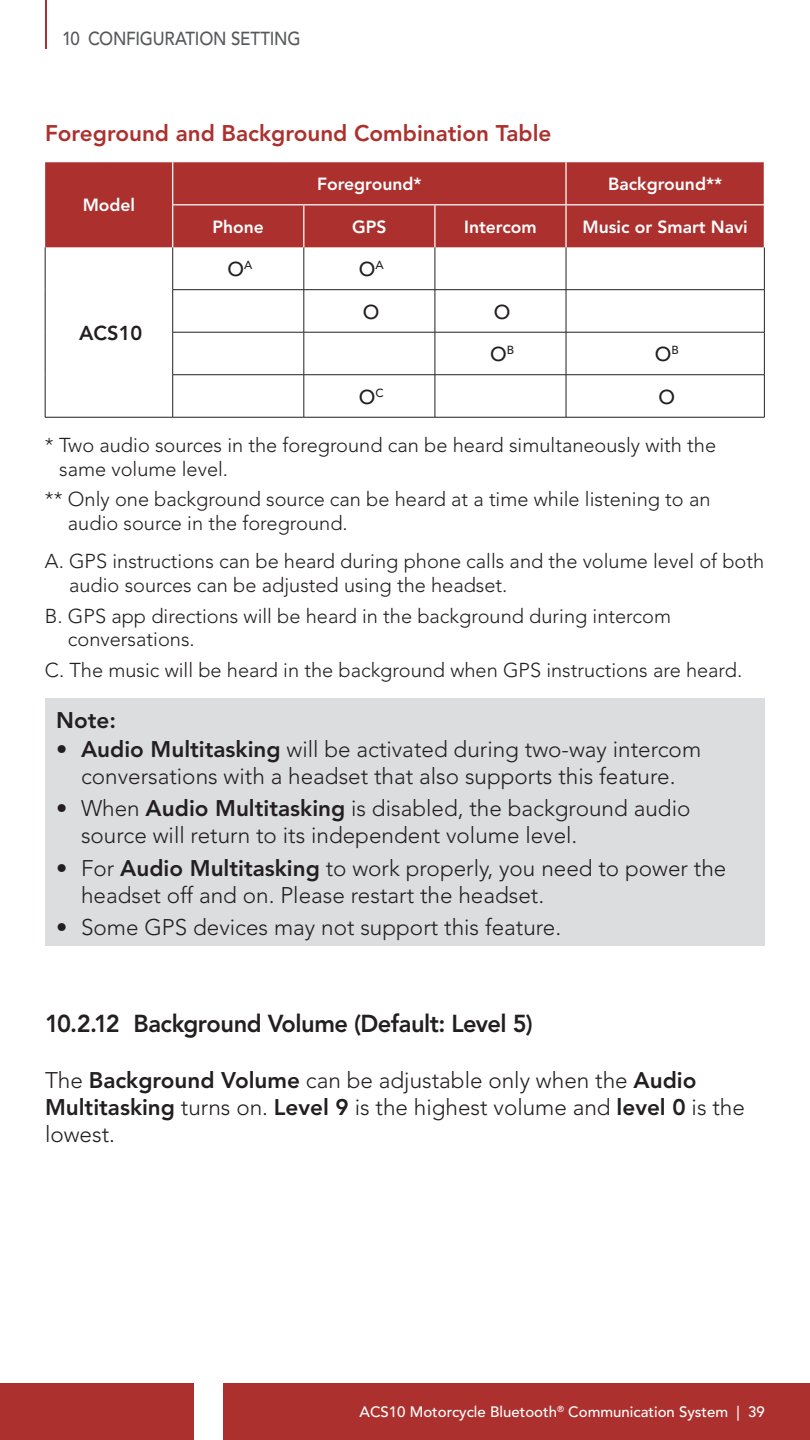
<style>
.page{position:relative;width:810px;height:1440px;background:#fff}
.page>*{position:absolute;margin:0;border:0;box-sizing:border-box;transform-origin:0 0}
.t1{font:800 24.38px "Avenir LT Std";letter-spacing:-.02em;color:#231f20}
.t2{font:300 22.5px/27px "Avenir LT Std";color:#231f20}
.t3{font:800 22.5px "Avenir LT Std";color:#ac312e}
.t4{font:800 22.5px "Avenir LT Std";color:#231f20}
.t5{font:300 20px/23.8px "Avenir LT Std";color:#231f20}
.t6{font:500 20px/42.5px "Avenir LT Std";color:#231f20}
.t7{font:800 20px "Avenir LT Std";color:#231f20}
.t8{font:500 18.75px "Avenir LT Std";letter-spacing:-.015em;color:#57585a;scale:.9 1}
.t9{font:800 17.5px "Avenir LT Std";color:#fff}
.t10{font:500 15px "Avenir LT Std";color:#fff}
.s1{font-weight:800}
</style>
<div class="page">
<div style="left:0;top:1383px;width:194px;height:57px;background:#ac312e"></div>
<div style="left:223px;top:1383px;width:587px;height:57px;background:#ac312e"></div>
<hr style="left:45px;top:0;width:1px;height:49px;background:#ac312e">
<div style="left:45px;top:162px;width:719px;height:85px;background:#ac312e"></div>
<hr style="left:45px;top:247px;width:1px;height:43px;background:#231f20">
<hr style="left:173px;top:247px;width:1px;height:43px;background:#231f20">
<hr style="left:304px;top:247px;width:1px;height:43px;background:#231f20">
<hr style="left:435px;top:247px;width:1px;height:43px;background:#231f20">
<hr style="left:566px;top:247px;width:1px;height:43px;background:#231f20">
<hr style="left:764px;top:247px;width:1px;height:43px;background:#231f20">
<hr style="left:45px;top:290px;width:1px;height:42px;background:#231f20">
<hr style="left:173px;top:289px;width:131px;height:1px;background:#231f20">
<hr style="left:173px;top:290px;width:1px;height:42px;background:#231f20">
<hr style="left:304px;top:289px;width:131px;height:1px;background:#231f20">
<hr style="left:304px;top:290px;width:1px;height:42px;background:#231f20">
<hr style="left:435px;top:289px;width:131px;height:1px;background:#231f20">
<hr style="left:435px;top:290px;width:1px;height:42px;background:#231f20">
<hr style="left:566px;top:289px;width:199px;height:1px;background:#231f20">
<hr style="left:566px;top:290px;width:1px;height:42px;background:#231f20">
<hr style="left:764px;top:290px;width:1px;height:42px;background:#231f20">
<hr style="left:45px;top:332px;width:1px;height:43px;background:#231f20">
<hr style="left:173px;top:332px;width:131px;height:1px;background:#231f20">
<hr style="left:173px;top:332px;width:1px;height:43px;background:#231f20">
<hr style="left:304px;top:332px;width:131px;height:1px;background:#231f20">
<hr style="left:304px;top:332px;width:1px;height:43px;background:#231f20">
<hr style="left:435px;top:332px;width:131px;height:1px;background:#231f20">
<hr style="left:435px;top:332px;width:1px;height:43px;background:#231f20">
<hr style="left:566px;top:332px;width:199px;height:1px;background:#231f20">
<hr style="left:566px;top:332px;width:1px;height:43px;background:#231f20">
<hr style="left:764px;top:332px;width:1px;height:43px;background:#231f20">
<hr style="left:45px;top:375px;width:1px;height:42px;background:#231f20">
<hr style="left:173px;top:375px;width:131px;height:1px;background:#231f20">
<hr style="left:173px;top:375px;width:1px;height:42px;background:#231f20">
<hr style="left:304px;top:375px;width:131px;height:1px;background:#231f20">
<hr style="left:304px;top:375px;width:1px;height:42px;background:#231f20">
<hr style="left:435px;top:375px;width:131px;height:1px;background:#231f20">
<hr style="left:435px;top:375px;width:1px;height:42px;background:#231f20">
<hr style="left:566px;top:375px;width:199px;height:1px;background:#231f20">
<hr style="left:566px;top:375px;width:1px;height:42px;background:#231f20">
<hr style="left:764px;top:375px;width:1px;height:42px;background:#231f20">
<hr style="left:45px;top:417px;width:128px;height:1px;background:#231f20">
<hr style="left:173px;top:417px;width:131px;height:1px;background:#231f20">
<hr style="left:304px;top:417px;width:131px;height:1px;background:#231f20">
<hr style="left:435px;top:417px;width:131px;height:1px;background:#231f20">
<hr style="left:566px;top:417px;width:199px;height:1px;background:#231f20">
<hr style="left:172px;top:162px;width:1px;height:42px;background:#fff">
<hr style="left:565px;top:162px;width:2px;height:42px;background:#fff">
<hr style="left:172px;top:204px;width:132px;height:1px;background:#fff">
<hr style="left:172px;top:205px;width:1px;height:42px;background:#fff">
<hr style="left:304px;top:204px;width:131px;height:1px;background:#fff">
<hr style="left:303px;top:205px;width:1px;height:42px;background:#fff">
<hr style="left:435px;top:204px;width:131px;height:1px;background:#fff">
<hr style="left:434px;top:205px;width:2px;height:42px;background:#fff">
<hr style="left:566px;top:204px;width:199px;height:1px;background:#fff">
<hr style="left:565px;top:205px;width:2px;height:42px;background:#fff">
<div style="left:45px;top:698px;width:720px;height:248px;background:#dcdddf"></div>
<p class="t8" style="left:62px;top:28px;width:250px">10 CON FIGURATION SETTING</p>
<p class="t3" style="left:45px;top:120px;width:508px">Foreground and Background Combination Table</p>
<p class="t9" style="left:83px;top:195px;width:54px">Model</p>
<p class="t7" style="left:79px;top:321px;width:65px">ACS10</p>
<p class="t9" style="left:317px;top:174px;width:106px">Foreground*</p>
<p class="t9" style="left:608px;top:174px;width:116px">Background**</p>
<p class="t9" style="left:213px;top:216px;width:53px">Phone</p>
<p class="t9" style="left:352px;top:216px;width:36px">GPS</p>
<p class="t9" style="left:464px;top:216px;width:74px">Intercom</p>
<p class="t9" style="left:583px;top:216px;width:167px">Music or Smart Navi</p>
<p class="t6" style="left:228px;top:248px;width:26px">O<sup>A</sup></p>
<p class="t6" style="left:359px;top:248px;width:26px">O<sup>A<br></sup>O</p>
<p class="t6" style="left:490px;top:291px;width:25px">O<br>O<sup>B</sup></p>
<p class="t6" style="left:655px;top:333px;width:25px">O<sup>B</sup></p>
<p class="t6" style="left:359px;top:376px;width:26px">O<sup>C</sup></p>
<p class="t6" style="left:659px;top:376px;width:18px">O</p>
<p class="t5" style="left:59px;top:433px;width:658px;text-indent:-14px">* Two audio sources in the foreground can be heard simultaneously with the same volume level.</p>
<p class="t5" style="left:68px;top:488px;width:644px;text-indent:-23px">** Only one background source can be heard at a time while listening to an audio source in the foreground.</p>
<p class="t5" style="left:69px;top:549px;width:697px;text-indent:-24px">A. GPS instructions can be heard during phone calls and the volume level of both audio sources can be adjusted using the headset.</p>
<p class="t5" style="left:68px;top:604px;width:605px;text-indent:-23px">B. GPS app directions will be heard in the background during intercom conversations.</p>
<p class="t5" style="left:45px;top:658px;width:699px">C. The music will be heard in the background when GPS instructions are heard.</p>
<p class="t4" style="left:56px;top:707px;width:61px">Note:</p>
<p class="t2" style="left:56px;top:736px;width:646px;text-align:center">• <span class="s1">Audio Multitasking</span> will be activated during two-way intercom conversations with a headset that also supports this feature.</p>
<p class="t2" style="left:81px;top:795px;width:611px;text-indent:-25px">• When <span class="s1">Audio Multitasking</span> is disabled, the background audio source will return to its independent volume level.</p>
<p class="t2" style="left:81px;top:855px;width:647px;text-indent:-25px">• For <span class="s1">Audio Multitasking</span> to work properly, you need to power the headset off and on. Please restart the headset.</p>
<p class="t2" style="left:56px;top:914px;width:507px">• Some GPS devices may not support this feature.</p>
<p class="t1" style="left:45px;top:1009px;width:489px">10.2.12 Background Volume (Default: Level 5)</p>
<p class="t2" style="left:45px;top:1066px;width:701px">The <span class="s1">Background Volume</span> can be adjustable only when the <span class="s1">Audio<br>Multitasking</span> turns on. <span class="s1">Level 9</span> is the highest volume and <span class="s1">level 0</span> is the lowest.</p>
<p class="t10" style="left:359px;top:1403px;width:407px">ACS10 Motorcycle Bluetooth<sup>®</sup> Communication System | 39</p>
</div>
